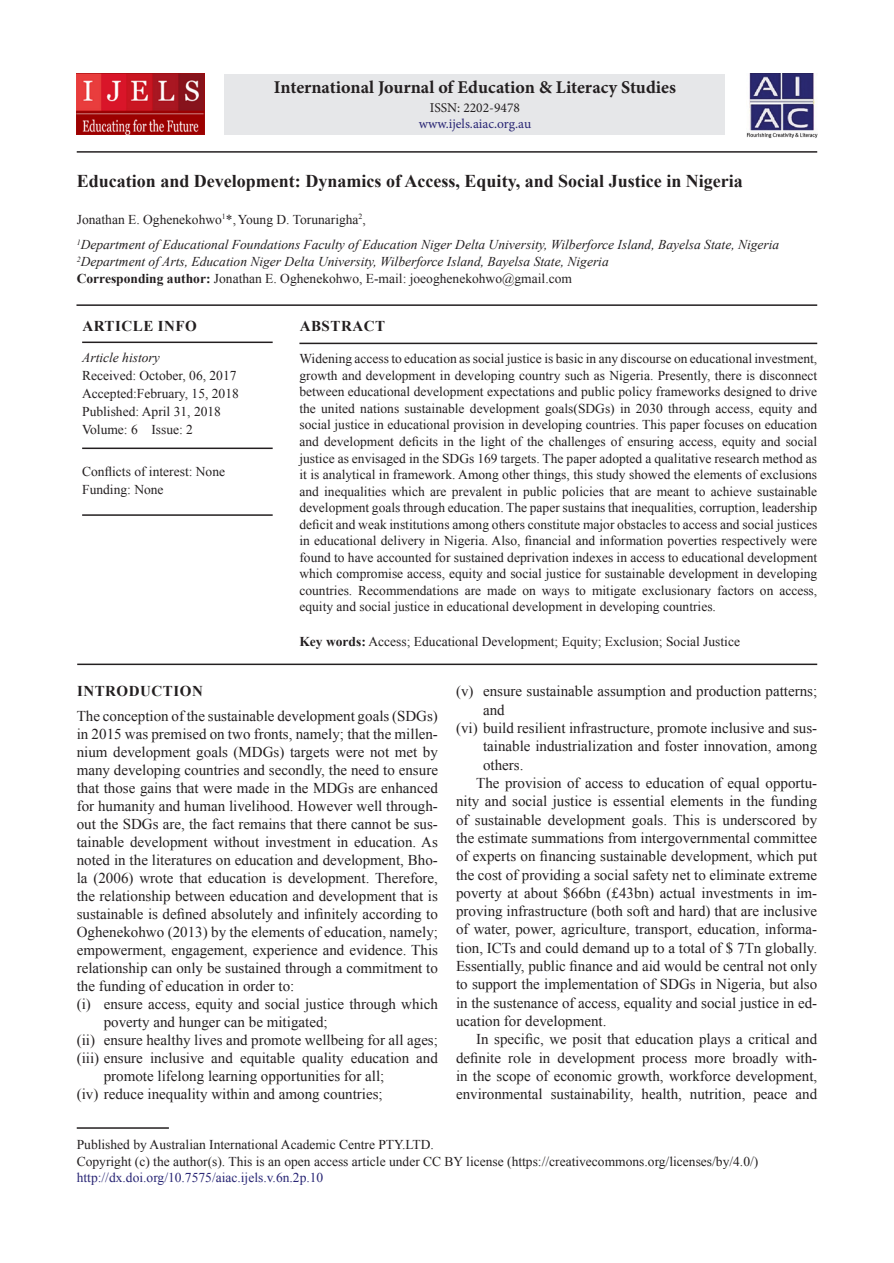
<style>
.page{position:relative;width:894px;height:1263px;background:#fff}
.page>*{position:absolute;margin:0;border:0;box-sizing:border-box;transform-origin:0 0}
.AT{font:700 18px "Times New Roman";color:#231f20}
.J_Name{font:700 18px "Minion Pro";color:#231f20}
.TX{font:15px/18.3px "Times New Roman";color:#231f20;text-align:justify}
.TXFL{font:15px/18px "Times New Roman";color:#231f20;text-align:justify}
.L{font:15px/18.3px "Times New Roman";color:#231f20}
.ART_INFO{font:700 15px "Times New Roman";letter-spacing:.035em;color:#231f20}
.ABSH{font:700 15px "Times New Roman";letter-spacing:.035em;color:#231f20}
.ABS{font:13.5px/16.5px "Times New Roman";color:#231f20;text-align:justify}
.AFF{font:italic 13.5px/16.5px "Times New Roman";color:#231f20}
.PUB_Details{font:13.5px/16.5px "Times New Roman";color:#231f20}
.HIS{font:13.5px/18px "Times New Roman";color:#231f20}
.KWD{font:13.5px "Times New Roman";color:#231f20}
.AU{font:13.5px "Times New Roman";color:#231f20}
.HIS_1{font:13.5px/18px "Times New Roman";color:#231f20}
.ISSN_Web{font:13.5px "Minion Pro";letter-spacing:-.005em;color:#282574}
.ISSN_Num{font:13.5px "Minion Pro";color:#231f20}
.s1{font-weight:700;font-style:normal}
.s2{font-style:normal}
.s3{font-weight:700}
.s4{color:#282574}
.s5{font-style:italic}
</style>
<div class="page">
<hr style="left:77px;top:151px;width:739px;height:2px;background:#231f20">
<hr style="left:76px;top:304px;width:740px;height:2px;background:#231f20">
<hr style="left:299px;top:343px;width:517px;height:1px;background:#231f20">
<hr style="left:77px;top:663px;width:739px;height:2px;background:#231f20">
<hr style="left:77px;top:1127px;width:92px;height:1px;background:#231f20">
<div style="left:224px;top:74px;width:501px;height:60px;background:#e6e7e9"></div>
<img style="left:746px;top:73px;width:70px;height:65px">
<img style="left:77px;top:73px;width:127px;height:61px">
<hr style="left:82px;top:341px;width:190px;height:2px;background:#231f20">
<hr style="left:82px;top:447px;width:190px;height:2px;background:#231f20">
<hr style="left:82px;top:514px;width:190px;height:2px;background:#231f20">
<p class="J_Name" style="left:274px;top:75px;width:403px">International Journal of Education &amp; Literacy Studies</p>
<p class="ISSN_Num" style="left:429px;top:98px;width:92px">ISSN: 2202-9478</p>
<p class="ISSN_Web" style="left:418px;top:115px;width:114px">www.ijels.aiac.org.au</p>
<p class="AT" style="left:77px;top:168px;width:667px">Education and Development: Dynamics of Access, Equity, and Social Justice in Nigeria</p>
<p class="AU" style="left:77px;top:210px;width:290px">Jonathan E. Oghenekohwo<sup>1</sup>*,Young D. Torunarigha<sup>2</sup>,</p>
<p class="AFF" style="left:77px;top:236px;width:703px"><sup>1</sup>Department of Educational Foundations Faculty of Education Niger Delta University, Wilberforce Island, Bayelsa State, Nigeria<br><sup>2</sup>Department of Arts, Education Niger Delta University, Wilberforce Island, Bayelsa State, Nigeria<br><span class="s1">Corresponding author:</span> <span class="s2">Jonathan E. Oghenekohwo, E-mail: joeoghenekohwo@gmail.com</span></p>
<p class="ABSH" style="left:299px;top:315px;width:87px">ABSTRACT</p>
<p class="ABS" style="left:299px;top:350px;width:519px">Widening access to education as social justice is basic in any discourse on educational investment, growth and development in developing country such as Nigeria. Presently, there is disconnect between educational development expectations and public policy frameworks designed to drive the united nations sustainable development goals(SDGs) in 2030 through access, equity and social justice in educational provision in developing countries. This paper focuses on education and development deficits in the light of the challenges of ensuring access, equity and social justice as envisaged in the SDGs 169 targets. The paper adopted a qualitative research method as it is analytical in framework. Among other things, this study showed the elements of exclusions and inequalities which are prevalent in public policies that are meant to achieve sustainable development goals through education. The paper sustains that inequalities, corruption, leadership deficit and weak institutions among others constitute major obstacles to access and social justices in educational delivery in Nigeria. Also, financial and information poverties respectively were found to have accounted for sustained deprivation indexes in access to educational development which compromise access, equity and social justice for sustainable development in developing countries. Recommendations are made on ways to mitigate exclusionary factors on access, equity and social justice in educational development in developing countries.</p>
<p class="KWD" style="left:299px;top:631px;width:442px"><span class="s3">Key words:</span> Access; Educational Development; Equity; Exclusion; Social Justice</p>
<h1 class="ART_INFO" style="left:77px;top:680px;width:127px">INTRODUCTION</h1>
<p class="TXFL" style="left:77px;top:706px;width:362px">The conception of the sustainable development goals (SDGs) in 2015 was premised on two fronts, namely; that the millen&shy;nium development goals (MDGs) targets were not met by many developing countries and secondly, the need to ensure that those gains that were made in the MDGs are enhanced for humanity and human livelihood. However well through&shy;out the SDGs are, the fact remains that there cannot be sus&shy;tainable development without investment in education. As noted in the literatures on education and development, Bho&shy;la (2006) wrote that education is development. Therefore, the relationship between education and development that is sustainable is defined absolutely and infinitely according to Oghenekohwo (2013) by the elements of education, namely; empowerment, engagement, experience and evidence. This relationship can only be sustained through a commitment to the funding of education in order to:</p>
<p class="L" style="left:104px;top:994px;width:335px;text-indent:-27px">(i) ensure access, equity and social justice through which poverty and hunger can be mitigated;</p>
<p class="L" style="left:77px;top:1030px;width:362px">(ii) ensure healthy lives and promote wellbeing for all ages;</p>
<p class="L" style="left:104px;top:1048px;width:335px;text-indent:-27px">(iii) ensure inclusive and equitable quality education and promote lifelong learning opportunities for all;</p>
<p class="L" style="left:77px;top:1084px;width:307px">(iv) reduce inequality within and among countries;</p>
<p class="PUB_Details" style="left:77px;top:1135px;width:682px">Published by Australian International Academic Centre PTY.LTD.<br>Copyright (c) the author(s). This is an open access article under CC BY license (https://creativecommons.org/licenses/by/4.0/) <span class="s4">http://dx.doi.org/10.7575/aiac.ijels.v.6n.2p.10</span></p>
<p class="ART_INFO" style="left:82px;top:315px;width:116px">ARTICLE INFO</p>
<p class="HIS" style="left:82px;top:348px;width:158px"><span class="s5">Article history<br></span>Received: October, 06, 2017<br>Accepted:February, 15, 2018<br>Published: April 31, 2018<br>Volume: 6 Issue: 2</p>
<p class="HIS_1" style="left:82px;top:462px;width:144px">Conflicts of interest: None<br>Funding: None</p>
<p class="L" style="left:483px;top:682px;width:335px;text-indent:-27px">(v) ensure sustainable assumption and production patterns; and</p>
<p class="L" style="left:483px;top:718px;width:335px;text-align:justify;text-indent:-27px">(vi) build resilient infrastructure, promote inclusive and sus&shy;tainable industrialization and foster innovation, among others.</p>
<p class="TX" style="left:456px;top:773px;width:362px;text-indent:20px">The provision of access to education of equal opportu&shy;nity and social justice is essential elements in the funding of sustainable development goals. This is underscored by the estimate summations from intergovernmental committee of experts on financing sustainable development, which put the cost of providing a social safety net to eliminate extreme poverty at about $66bn (£43bn) actual investments in im&shy;proving infrastructure (both soft and hard) that are inclusive of water, power, agriculture, transport, education, informa&shy;tion, ICTs and could demand up to a total of $ 7Tn globally.<br>Essentially, public finance and aid would be central not only to support the implementation of SDGs in Nigeria, but also in the sustenance of access, equality and social justice in ed&shy;ucation for development.</p>
<p class="TX" style="left:456px;top:1029px;width:362px;text-indent:20px">In specific, we posit that education plays a critical and definite role in development process more broadly with&shy;in the scope of economic growth, workforce development, environmental sustainability, health, nutrition, peace and</p>
</div>
